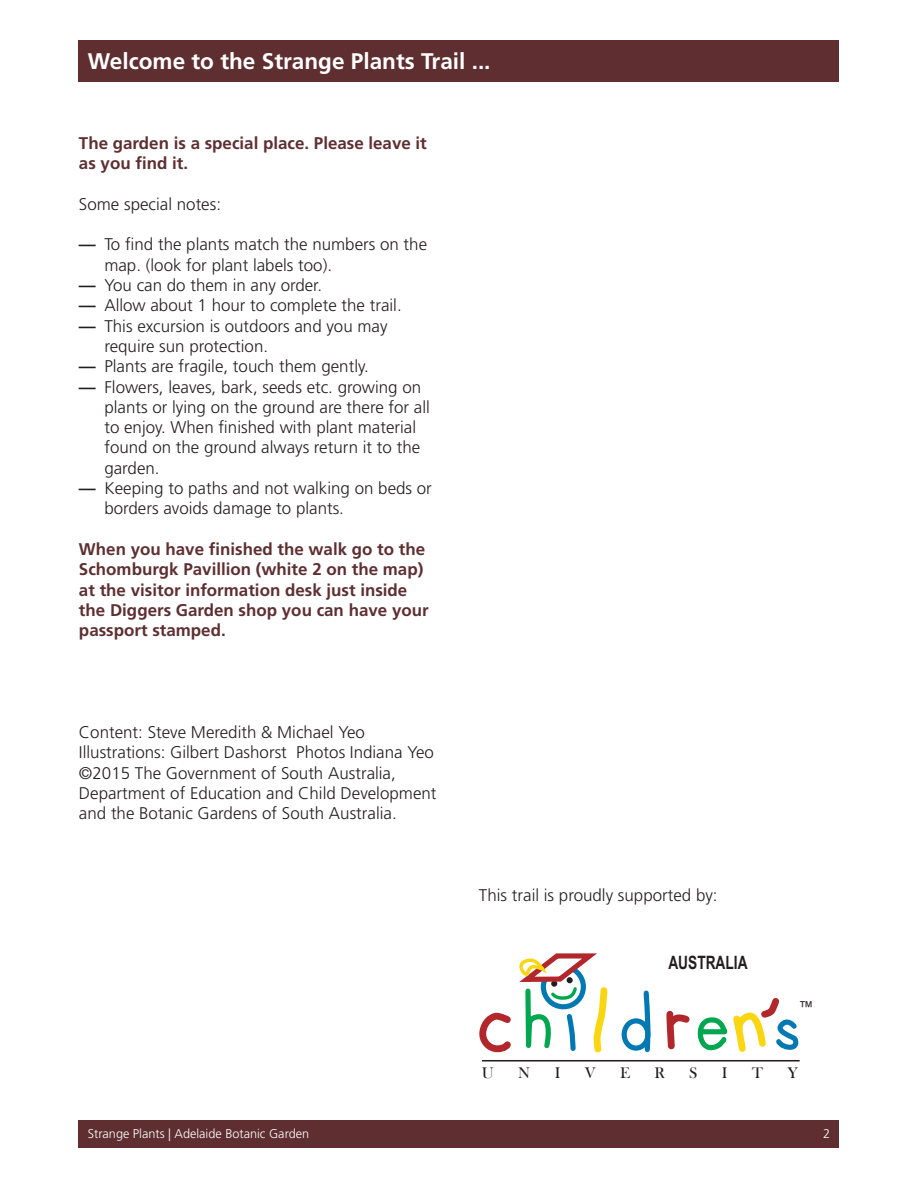
<style>
.page{position:relative;width:918px;height:1188px;background:#fff}
.page>*{position:absolute;margin:0;border:0;box-sizing:border-box;transform-origin:0 0}
.t1{font:700 22.65px "Frutiger LT Std";color:#fff}
.t2{font:700 18.45px "Arial";color:#231f20;scale:.74 1}
.t3{font:300 16.95px/20.2px "Frutiger LT Std";color:#231f20}
.t4{font:700 16.95px/20.2px "Frutiger LT Std";color:#5e2e31}
.t5{font:15.9px "Bask Old Face";color:#231f20}
.t6{font:15.15px "Arial";color:#231f20}
.t7{font:300 12.75px "Frutiger LT Std";color:#fff}
.s1{font-weight:700}
</style>
<div class="page">
<div style="left:79px;top:1121px;width:760px;height:27px;background:#5e2e31"></div>
<div style="left:79px;top:40px;width:760px;height:42px;background:#5e2e31"></div>
<svg style="left:479px;top:1012px;width:32px;height:41px"></svg>
<svg style="left:641px;top:990px;width:10px;height:63px"></svg>
<div style="left:622px;top:1018px;width:28px;height:33px;border:5px solid #0079b2;border-radius:50%"></div>
<svg style="left:666px;top:998px;width:133px;height:54px"></svg>
<svg style="left:520px;top:953px;width:91px;height:168px"></svg>
<hr style="left:482px;top:1060px;width:318px;height:2px;background:#231f20">
<h1 class="t1" style="left:88px;top:51px;width:404px">Welcome to the Strange Plants Trail ...</h1>
<p class="t4" style="left:79px;top:134px;width:349px">The garden is a special place. Please leave it as you find it.</p>
<p class="t3" style="left:79px;top:194px;width:144px">Some special notes:</p>
<p class="t3" style="left:104px;top:235px;width:324px;text-indent:-25px"><span class="s1">—</span> To find the plants match the numbers on the map. (look for plant labels too).</p>
<p class="t3" style="left:79px;top:276px;width:245px"><span class="s1">—</span> You can do them in any order.</p>
<p class="t3" style="left:79px;top:296px;width:324px"><span class="s1">—</span> Allow about 1 hour to complete the trail.</p>
<p class="t3" style="left:104px;top:316px;width:285px;text-indent:-25px"><span class="s1">—</span> This excursion is outdoors and you may require sun protection.</p>
<p class="t3" style="left:79px;top:357px;width:291px"><span class="s1">—</span> Plants are fragile, touch them gently.</p>
<p class="t3" style="left:104px;top:377px;width:327px;text-indent:-25px"><span class="s1">—</span> Flowers, leaves, bark, seeds etc. growing on plants or lying on the ground are there for all to enjoy. When finished with plant material found on the ground always return it to the garden.</p>
<p class="t3" style="left:104px;top:479px;width:329px;text-indent:-25px"><span class="s1">—</span> Keeping to paths and not walking on beds or borders avoids damage to plants.</p>
<p class="t4" style="left:79px;top:540px;width:351px">When you have finished the walk go to the Schomburgk Pavillion (white 2 on the map) at the visitor information desk just inside the Diggers Garden shop you can have your passport stamped.</p>
<p class="t3" style="left:79px;top:723px;width:359px">Content: Steve Meredith &amp; Michael Yeo Illustrations: Gilbert Dashorst Photos Indiana Yeo ©2015 The Government of South Australia, Department of Education and Child Development and the Botanic Gardens of South Australia.</p>
<p class="t3" style="left:479px;top:885px;width:240px">This trail is proudly supported by:</p>
<p class="t2" style="left:668px;top:952px;width:109px">AUSTRALIA</p>
<p class="t6" style="left:798px;top:998px;width:17px">™</p>
<p class="t5" style="left:482px;top:1063px;width:13px">U</p>
<p class="t5" style="left:518px;top:1063px;width:14px">N</p>
<p class="t5" style="left:555px;top:1063px;width:7px">I</p>
<p class="t5" style="left:585px;top:1063px;width:12px">V</p>
<p class="t5" style="left:620px;top:1063px;width:11px">E</p>
<p class="t5" style="left:654px;top:1063px;width:12px">R</p>
<p class="t5" style="left:689px;top:1063px;width:10px">S</p>
<p class="t5" style="left:722px;top:1063px;width:7px">I</p>
<p class="t5" style="left:752px;top:1063px;width:12px">T</p>
<p class="t5" style="left:787px;top:1063px;width:12px">Y</p>
<p class="t7" style="left:88px;top:1129px;width:223px">Strange Plants | Adelaide Botanic Garden</p>
<p class="t7" style="left:823px;top:1129px;width:9px">2</p>
</div>
